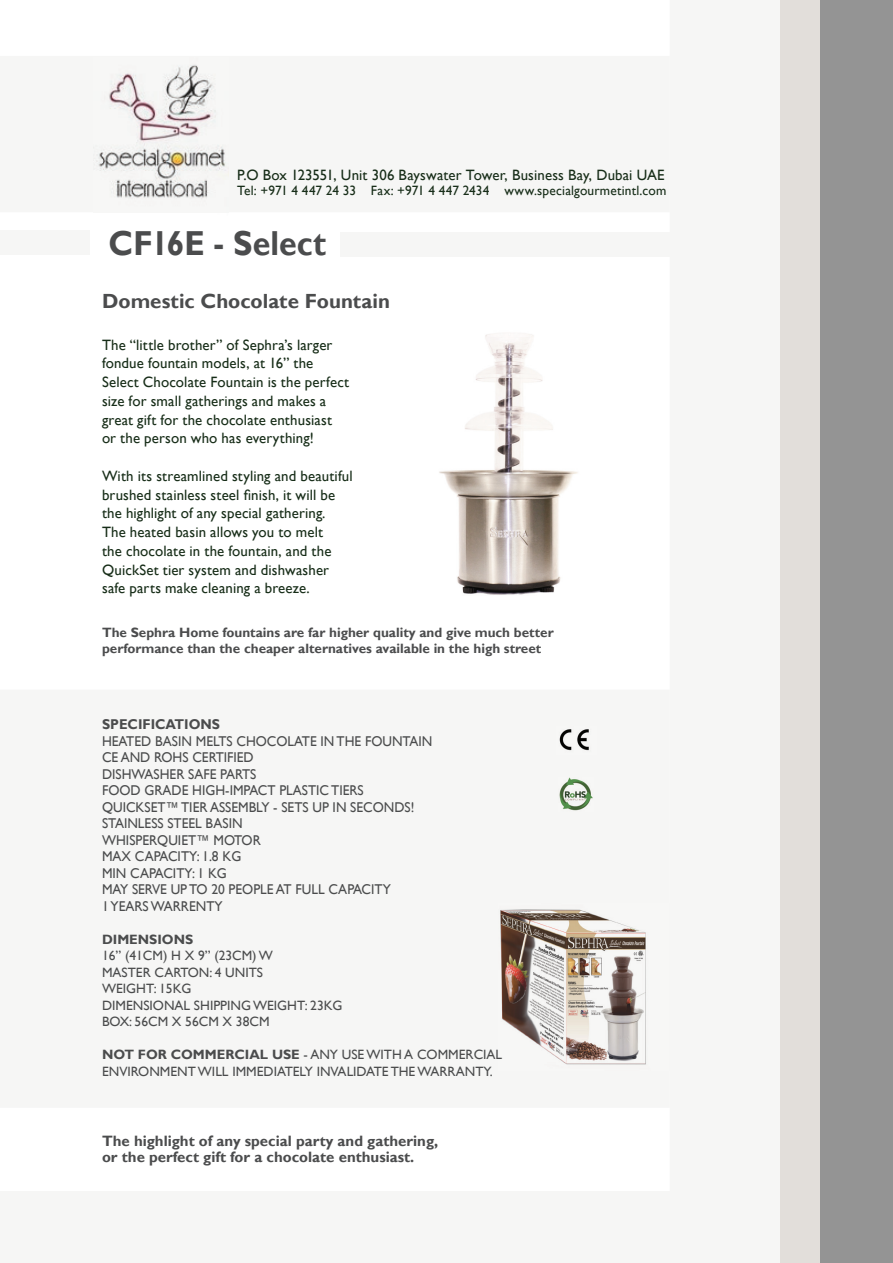
<style>
.page{position:relative;width:893px;height:1263px;background:#fff}
.page>*{position:absolute;margin:0;border:0;box-sizing:border-box;transform-origin:0 0}
.t1{font:700 34.65px "Gill Sans";color:#4b4c4d;scale:.92 1}
.t2{font:700 20.4px "Gill Sans";color:#4b4c4d}
.t3{font:15px/18.8px "Gill Sans";letter-spacing:.01em;color:#172d18}
.t4{font:700 15px/16.5px "Gill Sans";color:#4b4c4d}
.t5{font:14.1px/16.5px "Gill Sans";color:#4b4c4d;scale:.95 1}
.t6{font:700 14.1px "Gill Sans";color:#4b4c4d;scale:.95 1}
.t7{font:13.5px/16.5px "Gill Sans";color:#4b4c4d}
.t8{font:700 13.5px/16.5px "Gill Sans";color:#4b4c4d}
.t9{font:13.5px "Gill Sans";letter-spacing:.01em;color:#172d18}
.s1{font-weight:700}
</style>
<div class="page">
<img style="left:439px;top:334px;width:139px;height:261px">
<img style="left:498px;top:904px;width:152px;height:166px">
<img style="left:558px;top:777px;width:35px;height:35px">
<img style="left:559px;top:726px;width:33px;height:27px">
<div style="left:0;top:1192px;width:670px;height:71px;background:#f6f6f5"></div>
<div style="left:780px;top:0;width:41px;height:1263px;background:#e2deda"></div>
<div style="left:821px;top:0;width:72px;height:1263px;background:#949494"></div>
<div style="left:340px;top:233px;width:330px;height:24px;background:#f6f6f5"></div>
<div style="left:0;top:231px;width:89px;height:24px;background:#f6f6f5"></div>
<svg style="left:93px;top:57px;width:136px;height:149px;fill:#f5f4f3"></svg>
<p class="t3" style="left:237px;top:166px;width:429px">P.O Box 123551, Unit 306 Bayswater Tower, Business Bay, Dubai UAE</p>
<p class="t9" style="left:237px;top:183px;width:431px">Tel: +971 4 447 24 33 Fax: +971 4 447 2434 www.specialgourmetintl.com</p>
<h1 class="t1" style="left:108px;top:222px;width:238px">CF16E - Select</h1>
<h2 class="t2" style="left:102px;top:289px;width:289px">Domestic Chocolate Fountain</h2>
<p class="t3" style="left:102px;top:335px;width:249px">The “little brother” of Sephra’s larger fondue fountain models, at 16” the Select Chocolate Fountain is the perfect size for small gatherings and makes a great gift for the chocolate enthusiast or the person who has everything!</p>
<p class="t3" style="left:102px;top:467px;width:252px">With its streamlined styling and beautiful brushed stainless steel finish, it will be the highlight of any special gathering.<br>The heated basin allows you to melt<br>the chocolate in the fountain, and the QuickSet tier system and dishwasher safe parts make cleaning a breeze.</p>
<p class="t8" style="left:102px;top:624px;width:453px">The Sephra Home fountains are far higher quality and give much better performance than the cheaper alternatives available in the high street</p>
<p class="t6" style="left:102px;top:716px;width:126px">SPECIFICATIONS</p>
<p class="t5" style="left:102px;top:733px;width:349px">HEATED BASIN MELTS CHOCOLATE IN THE FOUNTAIN<br>CE AND ROHS CERTIFIED<br>DISHWASHER SAFE PARTS<br>FOOD GRADE HIGH-IMPACT PLASTIC TIERS<br>QUICKSET™ TIER ASSEMBLY - SETS UP IN SECONDS!<br>STAINLESS STEEL BASIN<br>WHISPERQUIET™ MOTOR<br>MAX CAPACITY: 1.8 KG<br>MIN CAPACITY: 1 KG<br>MAY SERVE UP TO 20 PEOPLE AT FULL CAPACITY<br>1 YEARS WARRENTY</p>
<p class="t8" style="left:102px;top:931px;width:93px">DIMENSIONS</p>
<p class="t7" style="left:102px;top:947px;width:242px">16” (41CM) H X 9” (23CM) W<br>MASTER CARTON: 4 UNITS<br>WEIGHT: 15KG<br>DIMENSIONAL SHIPPING WEIGHT: 23KG<br>BOX: 56CM X 56CM X 38CM</p>
<p class="t7" style="left:102px;top:1046px;width:402px"><span class="s1">NOT FOR COMMERCIAL USE</span> - ANY USE WITH A COMMERCIAL<br>ENVIRONMENT WILL IMMEDIATELY INVALIDATE THE WARRANTY.</p>
<p class="t4" style="left:102px;top:1133px;width:338px">The highlight of any special party and gathering, or the perfect gift for a chocolate enthusiast.</p>
</div>
